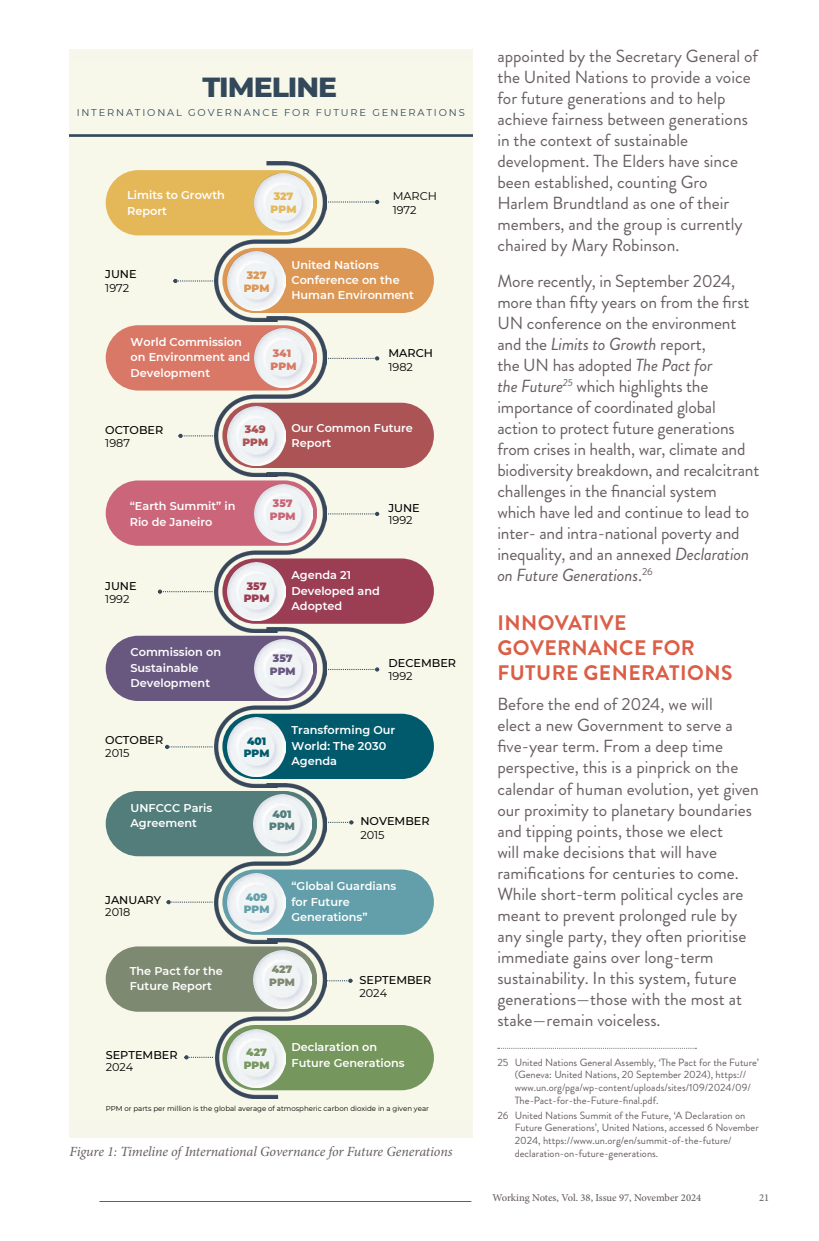
<style>
.page{position:relative;width:819px;height:1241px;background:#fff}
.page>*{position:absolute;margin:0;border:0;box-sizing:border-box;transform-origin:0 0}
.t1{font:800 28.18px "Montserrat";letter-spacing:-.035em;color:#33495b}
.Heading_2{font:700 21px/24.5px "Brandon Grotesque";letter-spacing:.02em;color:#db5e47}
.t2{font:17.5px/21px "Brandon Grotesque";color:#685e5f}
.t3{font:italic 14px "Minion Pro";letter-spacing:-.01em;color:#685e5f}
.t4{font:600 11.2px/15.4px "Montserrat";color:#fff}
.t5{font:500 11.2px/13.1px "Montserrat";color:#000}
.t6{font:11.2px/13.3px "Montserrat";color:#000}
.Footnote_Mine{font:10.5px/12.6px "Brandon Grotesque";color:#685e5f}
.t7{font:500 10.5px "Minion Pro";letter-spacing:-.005em;color:#685e5f}
.t8{font:900 10.5px/12.8px "Montserrat";color:#e4b759}
.t9{font:900 10.5px/12.8px "Montserrat";color:#d97866}
.t10{font:900 10.5px/12.8px "Montserrat";color:#cb657a}
.t11{font:900 10.5px/12.8px "Montserrat";color:#685880}
.t12{font:900 10.5px/12.8px "Montserrat";color:#527d7a;text-align:center}
.t13{font:900 10.5px/12.8px "Montserrat";color:#dc9755}
.t14{font:900 10.5px/12.8px "Montserrat";color:#ac5355}
.t15{font:900 10.5px/12.8px "Montserrat";color:#9b3d53}
.t16{font:900 10.5px/12.8px "Montserrat";color:#005a6b;text-align:center}
.t17{font:900 10.5px/12.8px "Montserrat";color:#639fab}
.t18{font:900 10.5px/12.8px "Montserrat";color:#7d8971}
.t19{font:900 10.5px/12.8px "Montserrat";color:#75965c}
.t20{font:9.8px "Montserrat";letter-spacing:.185em;color:#33495b}
.t21{font:7px "Montserrat";color:#000}
.s1{font-weight:400}
.s2{font-style:italic}
</style>
<div class="page">
<hr style="left:100px;top:1200px;width:371px;height:1px;background:#685e5f">
<svg style="left:497px;top:1047px;width:199px;height:1px"></svg>
<div style="left:69px;top:50px;width:403px;height:1087px;background:#f6f7ea"></div>
<img style="left:215px;top:787px;width:111px;height:151px">
<img style="left:215px;top:161px;width:111px;height:156px">
<img style="left:215px;top:317px;width:111px;height:155px">
<img style="left:215px;top:472px;width:111px;height:155px">
<img style="left:215px;top:627px;width:111px;height:160px">
<img style="left:215px;top:938px;width:111px;height:160px">
<div style="left:106px;top:170px;width:211px;height:65px;background:#e4b759;border-radius:33px"></div>
<img style="left:254px;top:174px;width:58px;height:58px">
<div style="left:106px;top:325px;width:211px;height:65px;background:#d97866;border-radius:33px"></div>
<div style="left:106px;top:480px;width:211px;height:65px;background:#cb657a;border-radius:33px"></div>
<div style="left:106px;top:635px;width:211px;height:66px;background:#685880;border-radius:33px"></div>
<div style="left:106px;top:790px;width:211px;height:66px;background:#527d7a;border-radius:33px"></div>
<div style="left:222px;top:248px;width:212px;height:65px;background:#dc9755;border-radius:33px"></div>
<svg style="left:173px;top:279px;width:42px;height:4px"></svg>
<img style="left:227px;top:252px;width:59px;height:58px">
<img style="left:254px;top:329px;width:58px;height:58px">
<img style="left:254px;top:484px;width:58px;height:58px">
<img style="left:254px;top:639px;width:58px;height:58px">
<img style="left:254px;top:794px;width:58px;height:58px">
<div style="left:222px;top:402px;width:212px;height:66px;background:#ac5355;border-radius:33px"></div>
<svg style="left:178px;top:433px;width:37px;height:5px"></svg>
<img style="left:227px;top:407px;width:59px;height:58px">
<div style="left:222px;top:558px;width:212px;height:65px;background:#9b3d53;border-radius:33px"></div>
<svg style="left:158px;top:589px;width:54px;height:4px"></svg>
<img style="left:227px;top:562px;width:59px;height:58px">
<div style="left:222px;top:713px;width:212px;height:66px;background:#005a6b;border-radius:33px"></div>
<svg style="left:165px;top:744px;width:47px;height:5px"></svg>
<img style="left:227px;top:717px;width:59px;height:59px">
<div style="left:222px;top:869px;width:212px;height:65px;background:#639fab;border-radius:33px"></div>
<svg style="left:166px;top:900px;width:46px;height:4px"></svg>
<img style="left:227px;top:873px;width:59px;height:58px">
<svg style="left:326px;top:356px;width:53px;height:4px"></svg>
<svg style="left:326px;top:511px;width:53px;height:5px"></svg>
<svg style="left:326px;top:667px;width:53px;height:4px"></svg>
<svg style="left:326px;top:820px;width:27px;height:4px"></svg>
<svg style="left:326px;top:200px;width:53px;height:4px"></svg>
<div style="left:106px;top:946px;width:211px;height:65px;background:#7d8971;border-radius:33px"></div>
<img style="left:254px;top:950px;width:58px;height:58px">
<svg style="left:325px;top:978px;width:27px;height:4px"></svg>
<div style="left:222px;top:1024px;width:212px;height:66px;background:#75965c;border-radius:33px"></div>
<img style="left:227px;top:1028px;width:59px;height:59px">
<svg style="left:184px;top:1055px;width:29px;height:4px"></svg>
<hr style="left:69px;top:134px;width:403px;height:3px;background:#33495b">
<p class="t1" style="left:202px;top:66px;width:136px">TIMELINE</p>
<p class="t20" style="left:77px;top:106px;width:389px">INTERNATIONAL GOVERNANCE FOR FUTURE GENERATIONS</p>
<p class="t4" style="left:127px;top:187px;width:99px">Limits to Growth<br>Report</p>
<p class="t5" style="left:105px;top:267px;width:33px">JUNE<br><span class="s1">1972</span></p>
<p class="t8" style="left:270px;top:189px;width:27px">327<br>PPM</p>
<p class="t6" style="left:392px;top:189px;width:46px">MARCH<br>1972</p>
<p class="t13" style="left:244px;top:268px;width:27px">327<br>PPM</p>
<p class="t4" style="left:291px;top:256px;width:124px">United Nations<br>Conference on the<br>Human Environment</p>
<p class="t4" style="left:130px;top:334px;width:121px">World Commission on Environment and<br>Development</p>
<p class="t9" style="left:270px;top:346px;width:27px">341<br>PPM</p>
<p class="t5" style="left:388px;top:346px;width:46px">MARCH<br><span class="s1">1982</span></p>
<p class="t5" style="left:105px;top:422px;width:60px">OCTOBER<br><span class="s1">1987</span></p>
<p class="t14" style="left:242px;top:422px;width:27px">349<br>PPM</p>
<p class="t4" style="left:291px;top:419px;width:123px">Our Common Future<br>Report</p>
<p class="t4" style="left:130px;top:498px;width:107px">“Earth Summit” in<br>Rio de Janeiro</p>
<p class="t10" style="left:270px;top:496px;width:27px">357<br>PPM</p>
<p class="t5" style="left:388px;top:501px;width:33px;line-height:12.6px">JUNE<br><span class="s1">1992</span></p>
<p class="t5" style="left:105px;top:579px;width:33px">JUNE</p>
<p class="t6" style="left:105px;top:592px;width:26px">1992</p>
<p class="t4" style="left:130px;top:644px;width:92px">Commission on<br>Sustainable<br>Development</p>
<p class="t5" style="left:105px;top:732px;width:60px">OCTOBER<br><span class="s1">2015</span></p>
<p class="t4" style="left:130px;top:799px;width:83px">UNFCCC Paris<br>Agreement</p>
<p class="t5" style="left:105px;top:893px;width:57px;line-height:12.1px">JANUARY<br><span class="s1">2018</span></p>
<p class="t15" style="left:244px;top:578px;width:27px">357<br>PPM</p>
<p class="t4" style="left:291px;top:567px;width:90px">Agenda 21<br>Developed and<br>Adopted</p>
<p class="t11" style="left:270px;top:651px;width:27px">357<br>PPM</p>
<p class="t5" style="left:388px;top:656px;width:69px">DECEMBER<br><span class="s1">1992</span></p>
<p class="t16" style="left:244px;top:734px;width:27px">401<br>PPM</p>
<p class="t4" style="left:291px;top:722px;width:105px">Transforming Our<br>World: The 2030<br>Agenda</p>
<p class="t12" style="left:269px;top:806px;width:27px">401<br>PPM</p>
<p class="t5" style="left:360px;top:814px;width:71px;line-height:13.7px">NOVEMBER<br><span class="s1">2015</span></p>
<p class="t17" style="left:244px;top:889px;width:27px">409<br>PPM</p>
<p class="t4" style="left:291px;top:877px;width:106px">“Global Guardians for Future<br>Generations”</p>
<p class="t4" style="left:130px;top:962px;width:94px">The Pact for the<br>Future Report</p>
<p class="t18" style="left:269px;top:962px;width:27px">427<br>PPM</p>
<p class="t5" style="left:359px;top:972px;width:73px;line-height:13.7px">SEPTEMBER<br><span class="s1">2024</span></p>
<p class="t5" style="left:106px;top:1048px;width:73px;line-height:12.1px">SEPTEMBER<br><span class="s1">2024</span></p>
<p class="t19" style="left:244px;top:1045px;width:27px">427<br>PPM</p>
<p class="t4" style="left:291px;top:1038px;width:115px">Declaration on<br>Future Generations</p>
<p class="t21" style="left:106px;top:1103px;width:325px">PPM or parts per million is the global average of atmospheric carbon dioxide in a given year</p>
<p class="t3" style="left:69px;top:1141px;width:384px">Figure 1: Timeline of International Governance for Future Generations</p>
<p class="t2" style="left:497px;top:46px;width:262px">appointed by the Secretary General of the United Nations to provide a voice for future generations and to help achieve fairness between generations in the context of sustainable development. The Elders have since been established, counting Gro Harlem Brundtland as one of their members, and the group is currently chaired by Mary Robinson.</p>
<p class="t2" style="left:497px;top:270px;width:263px">More recently, in September 2024, more than fifty years on from the first UN conference on the environment and the <span class="s2">Limits to Growth</span> report,<br>the UN has adopted <span class="s2">The Pact for<br>the Future</span><sup>25</sup> which highlights the importance of coordinated global action to protect future generations from crises in health, war, climate and biodiversity breakdown, and recalcitrant challenges in the financial system which have led and continue to lead to inter- and intra-national poverty and inequality, and an annexed <span class="s2">Declaration on Future Generations</span>.<sup>26</sup></p>
<p class="Heading_2" style="left:497px;top:611px;width:236px">INNOVATIVE<br>GOVERNANCE FOR<br>FUTURE GENERATIONS</p>
<p class="t2" style="left:497px;top:694px;width:263px">Before the end of 2024, we will<br>elect a new Government to serve a five-year term. From a deep time perspective, this is a pinprick on the calendar of human evolution, yet given our proximity to planetary boundaries and tipping points, those we elect<br>will make decisions that will have ramifications for centuries to come.<br>While short-term political cycles are meant to prevent prolonged rule by any single party, they often prioritise immediate gains over long-term sustainability. In this system, future generations—those with the most at stake—remain voiceless.</p>
<p class="Footnote_Mine" style="left:514px;top:1055px;width:246px;text-indent:-17px">25 United Nations General Assembly, ‘The Pact for the Future’ (Geneva: United Nations, 20 September 2024), https:// www.un.org/pga/wp-content/uploads/sites/109/2024/09/ The-Pact-for-the-Future-final.pdf.</p>
<p class="Footnote_Mine" style="left:514px;top:1108px;width:245px;text-indent:-17px">26 United Nations Summit of the Future, ‘A Declaration on Future Generations’, United Nations, accessed 6 November 2024, https://www.un.org/en/summit-of-the-future/ declaration-on-future-generations.</p>
<p class="t7" style="left:492px;top:1190px;width:210px">Working Notes, Vol. 38, Issue 97, November 2024</p>
<p class="t7" style="left:759px;top:1190px;width:12px">21</p>
</div>
